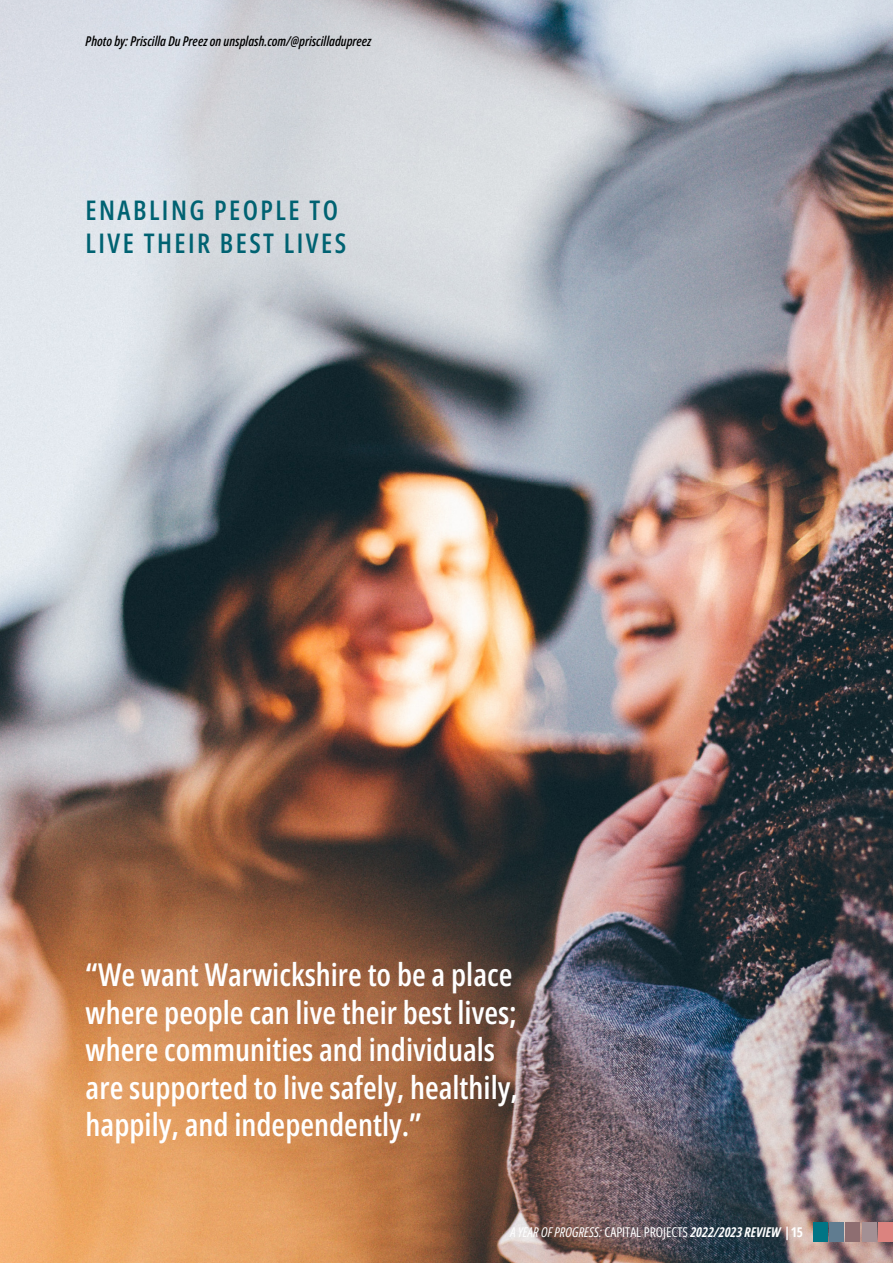
<style>
.page{position:relative;width:893px;height:1263px;background:#fff}
.page>*{position:absolute;margin:0;border:0;box-sizing:border-box;transform-origin:0 0}
.t1{font:600 31.5px/37.5px "Open Sans Condensed";color:#fff}
.t2{font:600 27px/33px "Open Sans Condensed";letter-spacing:.09em;color:#006272}
.t3{font:italic 600 13.5px "Open Sans Condensed";color:#000}
.t4{font:italic 13.5px "Open Sans";color:#fff}
.s1{font-family:"Open Sans Condensed";font-style:normal}
.s2{font-family:"Open Sans Condensed";font-weight:700}
.s3{font-weight:700;font-style:normal;font-stretch:condensed}
</style>
<div class="page">
<img style="left:0;top:0;width:893px;height:1263px">
<div style="left:813px;top:1222px;width:14px;height:20px;background:#007585"></div>
<div style="left:829px;top:1222px;width:14px;height:20px;background:#607c90"></div>
<div style="left:846px;top:1222px;width:14px;height:20px;background:#8e6e71"></div>
<div style="left:862px;top:1222px;width:14px;height:20px;background:#a39094"></div>
<div style="left:879px;top:1222px;width:14px;height:20px;background:#db837f"></div>
<p class="t3" style="left:86px;top:32px;width:287px">Photo by: Priscilla Du Preez on unsplash.com/@priscilladupreez</p>
<p class="t2" style="left:86px;top:193px;width:262px">ENABLING PEOPLE TO<br>LIVE THEIR BEST LIVES</p>
<p class="t1" style="left:86px;top:955px;width:434px">“We want Warwickshire to be a place where people can live their best lives; where communities and individuals are supported to live safely, healthily, happily, and independently.”</p>
<p class="t4" style="left:511px;top:1223px;width:294px">A YEAR OF PROGRESS: <span class="s1">CAPITAL PROJECTS</span> <span class="s2">2022/2023 REVIEW</span> <span class="s3">|15</span></p>
</div>
